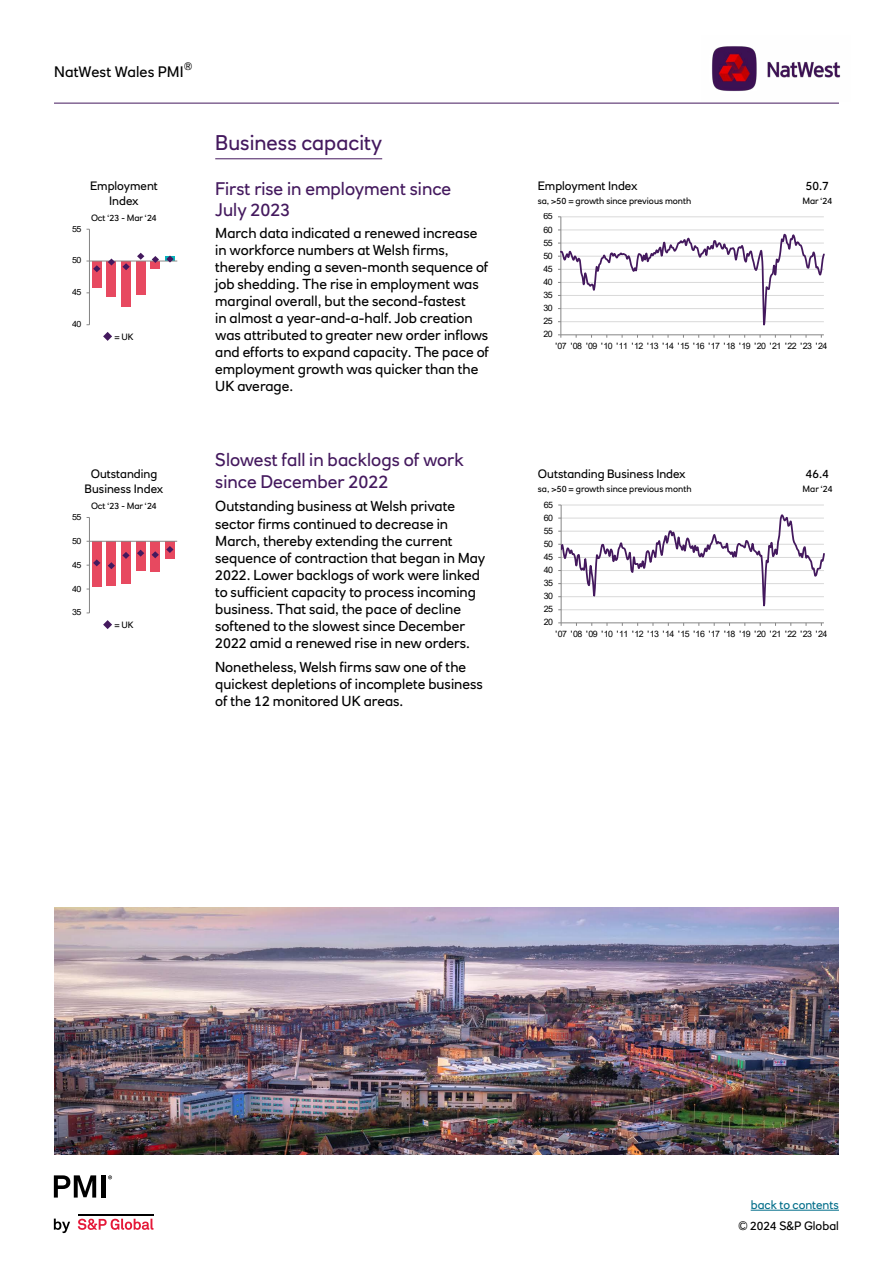
<style>
.page{position:relative;width:893px;height:1263px;background:#fff}
.page>*{position:absolute;margin:0;border:0;box-sizing:border-box;transform-origin:0 0}
.Section_header{font:21px "RN House Sans";color:#44195e}
.Body_copy{font:18px/21.6px "RN House Sans";color:#44195e}
.Body_subheader{font:18px/21.6px "RN House Sans";color:#44195e}
.t1{font:15px "RN House Sans";letter-spacing:.005em;color:#000}
.Body_copy-2{font:14.25px/17.1px "RN House Sans";color:#000}
.t2{font:12px/14.4px "RN House Sans";color:#000;text-align:center}
.t3{font:12px "RN House Sans";color:#006d89}
.t4{font:10.5px "RN House Sans";color:#000}
.t5{font:9px "RN House Sans";color:#000}
.t6{font:8.85px "Arial";letter-spacing:-.06em;color:#000}
.t7{font:8.55px "Arial";letter-spacing:-.055em;color:#000;scale:1.05 1}
</style>
<div class="page">
<hr style="left:54px;top:103px;width:785px;height:1px;background:#44195e">
<svg style="left:54px;top:1218px;width:16px;height:15px"></svg>
<svg style="left:78px;top:1218px;width:75px;height:12px"></svg>
<hr style="left:78px;top:1213px;width:75px;height:2px;background:#000">
<svg style="left:54px;top:1175px;width:42px;height:22px"></svg>
<div style="left:101px;top:1175px;width:5px;height:22px;background:#000"></div>
<svg style="left:108px;top:1175px;width:4px;height:4px"></svg>
<hr style="left:751px;top:1210px;width:88px;height:1px;background:#006d89">
<img style="left:712px;top:46px;width:129px;height:46px">
<hr style="left:215px;top:159px;width:167px;height:1px;background:#44195e">
<hr style="left:561px;top:216px;width:263px;height:1px;background:#d9d9d9">
<hr style="left:560px;top:217px;width:1px;height:118px;background:#868686">
<svg style="left:558px;top:230px;width:266px;height:108px"></svg>
<div style="left:92px;top:261px;width:10px;height:27px;background:#e74960"></div>
<div style="left:107px;top:261px;width:9px;height:36px;background:#e74960"></div>
<div style="left:121px;top:261px;width:10px;height:45px;background:#e74960"></div>
<div style="left:136px;top:261px;width:10px;height:33px;background:#e74960"></div>
<div style="left:150px;top:261px;width:10px;height:8px;background:#e74960"></div>
<hr style="left:89px;top:229px;width:1px;height:96px;background:#868686">
<hr style="left:89px;top:261px;width:88px;height:1px;background:#868686">
<svg style="left:87px;top:261px;width:13px;height:11px"></svg>
<svg style="left:108px;top:259px;width:7px;height:7px"></svg>
<svg style="left:122px;top:263px;width:8px;height:7px"></svg>
<svg style="left:137px;top:253px;width:7px;height:7px"></svg>
<svg style="left:152px;top:256px;width:7px;height:7px"></svg>
<svg style="left:166px;top:256px;width:8px;height:7px"></svg>
<hr style="left:561px;top:505px;width:263px;height:1px;background:#d9d9d9">
<hr style="left:561px;top:505px;width:1px;height:118px;background:#868686">
<hr style="left:561px;top:622px;width:263px;height:1px;background:#868686">
<svg style="left:558px;top:622px;width:4px;height:4px"></svg>
<svg style="left:558px;top:512px;width:267px;height:98px"></svg>
<div style="left:92px;top:541px;width:10px;height:46px;background:#e74960"></div>
<div style="left:107px;top:541px;width:9px;height:45px;background:#e74960"></div>
<div style="left:121px;top:541px;width:10px;height:43px;background:#e74960"></div>
<div style="left:136px;top:541px;width:10px;height:29px;background:#e74960"></div>
<div style="left:150px;top:541px;width:10px;height:30px;background:#e74960"></div>
<div style="left:165px;top:541px;width:10px;height:17px;background:#e74960"></div>
<hr style="left:89px;top:517px;width:1px;height:96px;background:#868686">
<hr style="left:89px;top:541px;width:88px;height:1px;background:#868686">
<svg style="left:87px;top:559px;width:13px;height:7px"></svg>
<svg style="left:108px;top:562px;width:7px;height:7px"></svg>
<svg style="left:122px;top:552px;width:8px;height:7px"></svg>
<svg style="left:137px;top:550px;width:7px;height:7px"></svg>
<svg style="left:152px;top:551px;width:7px;height:7px"></svg>
<svg style="left:166px;top:546px;width:8px;height:7px"></svg>
<svg style="left:103px;top:332px;width:9px;height:9px"></svg>
<svg style="left:103px;top:620px;width:9px;height:9px"></svg>
<img style="left:54px;top:908px;width:785px;height:246px">
<p class="t4" style="left:184px;top:59px;width:10px">®</p>
<p class="t1" style="left:54px;top:63px;width:131px">NatWest Wales PMI</p>
<h2 class="Section_header" style="left:215px;top:130px;width:168px">Business capacity</h2>
<p class="t7" style="left:72px;top:223px;width:10px">55</p>
<p class="t2" style="left:90px;top:179px;width:69px">Employment<br>Index</p>
<p class="t5" style="left:91px;top:212px;width:67px">Oct ‘23 - Mar ‘24</p>
<p class="t7" style="left:72px;top:255px;width:10px">50</p>
<p class="t7" style="left:72px;top:286px;width:10px">45</p>
<p class="t7" style="left:72px;top:318px;width:10px">40</p>
<p class="t5" style="left:114px;top:331px;width:21px">= UK</p>
<p class="Body_subheader" style="left:215px;top:177px;width:237px">First rise in employment since<br>July 2023</p>
<p class="Body_copy-2" style="left:215px;top:224px;width:275px">March data indicated a renewed increase in workforce numbers at Welsh firms, thereby ending a seven-month sequence of job shedding. The rise in employment was marginal overall, but the second-fastest<br>in almost a year-and-a-half. Job creation was attributed to greater new order inflows and efforts to expand capacity. The pace of employment growth was quicker than the UK average.</p>
<p class="t2" style="left:538px;top:179px;width:101px">Employment Index</p>
<p class="t5" style="left:538px;top:195px;width:155px">sa, &gt;50 = growth since previous month</p>
<p class="t6" style="left:544px;top:210px;width:11px">65</p>
<p class="t6" style="left:544px;top:223px;width:11px">60</p>
<p class="t6" style="left:544px;top:236px;width:11px">55</p>
<p class="t6" style="left:544px;top:250px;width:11px">50</p>
<p class="t6" style="left:544px;top:263px;width:11px">45</p>
<p class="t6" style="left:544px;top:276px;width:11px">40</p>
<p class="t6" style="left:544px;top:289px;width:11px">35</p>
<p class="t6" style="left:544px;top:302px;width:11px">30</p>
<p class="t6" style="left:544px;top:315px;width:11px">25</p>
<p class="t6" style="left:544px;top:328px;width:11px">20</p>
<p class="t2" style="left:806px;top:179px;width:25px">50.7</p>
<p class="t5" style="left:802px;top:195px;width:32px">Mar ‘24</p>
<p class="t6" style="left:555px;top:340px;width:273px">'07 '08 '09 '10 '11 '12 '13 '14 '15 '16 '17 '18 '19 '20 '21 '22 '23 '24</p>
<p class="t2" style="left:85px;top:467px;width:80px">Outstanding<br>Business Index</p>
<p class="t7" style="left:72px;top:511px;width:10px">55</p>
<p class="t7" style="left:72px;top:535px;width:10px">50</p>
<p class="t7" style="left:72px;top:559px;width:10px">45</p>
<p class="t7" style="left:72px;top:583px;width:10px">40</p>
<p class="t7" style="left:72px;top:606px;width:10px">35</p>
<p class="t5" style="left:91px;top:500px;width:67px">Oct ‘23 - Mar ‘24</p>
<p class="t5" style="left:114px;top:619px;width:21px">= UK</p>
<p class="Body_copy" style="left:215px;top:449px;width:250px">Slowest fall in backlogs of work since December 2022</p>
<p class="Body_copy-2" style="left:215px;top:498px;width:272px">Outstanding business at Welsh private sector firms continued to decrease in March, thereby extending the current sequence of contraction that began in May 2022. Lower backlogs of work were linked to sufficient capacity to process incoming business. That said, the pace of decline softened to the slowest since December 2022 amid a renewed rise in new orders.</p>
<p class="Body_copy-2" style="left:215px;top:658px;width:269px">Nonetheless, Welsh firms saw one of the quickest depletions of incomplete business of the 12 monitored UK areas.</p>
<p class="t2" style="left:538px;top:467px;width:149px">Outstanding Business Index</p>
<p class="t5" style="left:538px;top:483px;width:155px">sa, &gt;50 = growth since previous month</p>
<p class="t6" style="left:544px;top:498px;width:11px">65</p>
<p class="t6" style="left:544px;top:511px;width:11px">60</p>
<p class="t6" style="left:544px;top:525px;width:11px">55</p>
<p class="t6" style="left:544px;top:538px;width:11px">50</p>
<p class="t6" style="left:544px;top:551px;width:11px">45</p>
<p class="t6" style="left:544px;top:564px;width:11px">40</p>
<p class="t6" style="left:544px;top:577px;width:11px">35</p>
<p class="t6" style="left:544px;top:590px;width:11px">30</p>
<p class="t6" style="left:544px;top:603px;width:11px">25</p>
<p class="t6" style="left:544px;top:616px;width:11px">20</p>
<p class="t2" style="left:806px;top:467px;width:25px">46.4</p>
<p class="t5" style="left:803px;top:483px;width:32px">Mar ‘24</p>
<p class="t6" style="left:556px;top:628px;width:273px">'07 '08 '09 '10 '11 '12 '13 '14 '15 '16 '17 '18 '19 '20 '21 '22 '23 '24</p>
<p class="t3" style="left:751px;top:1197px;width:90px">back to contents</p>
<p class="t2" style="left:739px;top:1218px;width:102px">© 2024 S&amp;P Global</p>
</div>
